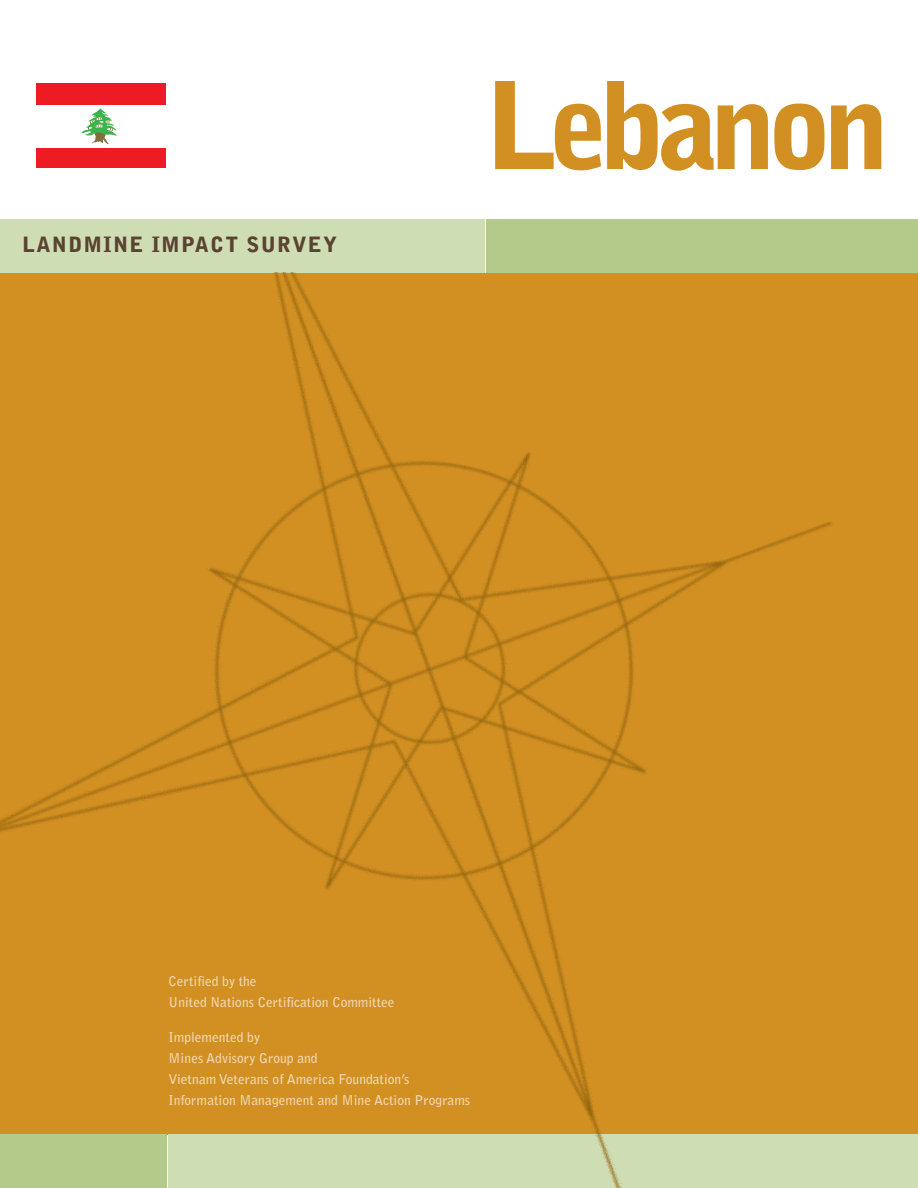
<style>
.page{position:relative;width:918px;height:1188px;background:#fff}
.page>*{position:absolute;margin:0;border:0;box-sizing:border-box;transform-origin:0 0}
.t1{font:900 120px "Bell Gothic";letter-spacing:-.085em;color:#d29022}
.t2{font:900 21px "Bell Gothic";letter-spacing:.06em;color:#5a4330}
.t3{font:700 13.5px/21px "Bell Gothic";color:#f0d6b2}
</style>
<div class="page">
<div style="left:0;top:219px;width:484px;height:54px;background:#cfddb5"></div>
<div style="left:486px;top:219px;width:432px;height:54px;background:#b4ca8a"></div>
<div style="left:36px;top:84px;width:129px;height:21px;background:#ed1c24"></div>
<div style="left:36px;top:147px;width:129px;height:21px;background:#ed1c24"></div>
<svg style="left:82px;top:108px;width:35px;height:36px"></svg>
<img style="left:0;top:273px;width:916px;height:915px">
<h2 class="t2" style="left:22px;top:237px;width:316px">LANDMINE IMPACT SURVEY</h2>
<h1 class="t1" style="left:486px;top:81px;width:405px">Lebanon</h1>
<p class="t3" style="left:169px;top:972px;width:228px">Certified by the<br>United Nations Certification Committee</p>
<p class="t3" style="left:169px;top:1027px;width:303px">Implemented by<br>Mines Advisory Group and<br>Vietnam Veterans of America Foundation’s Information Management and Mine Action Programs</p>
</div>
